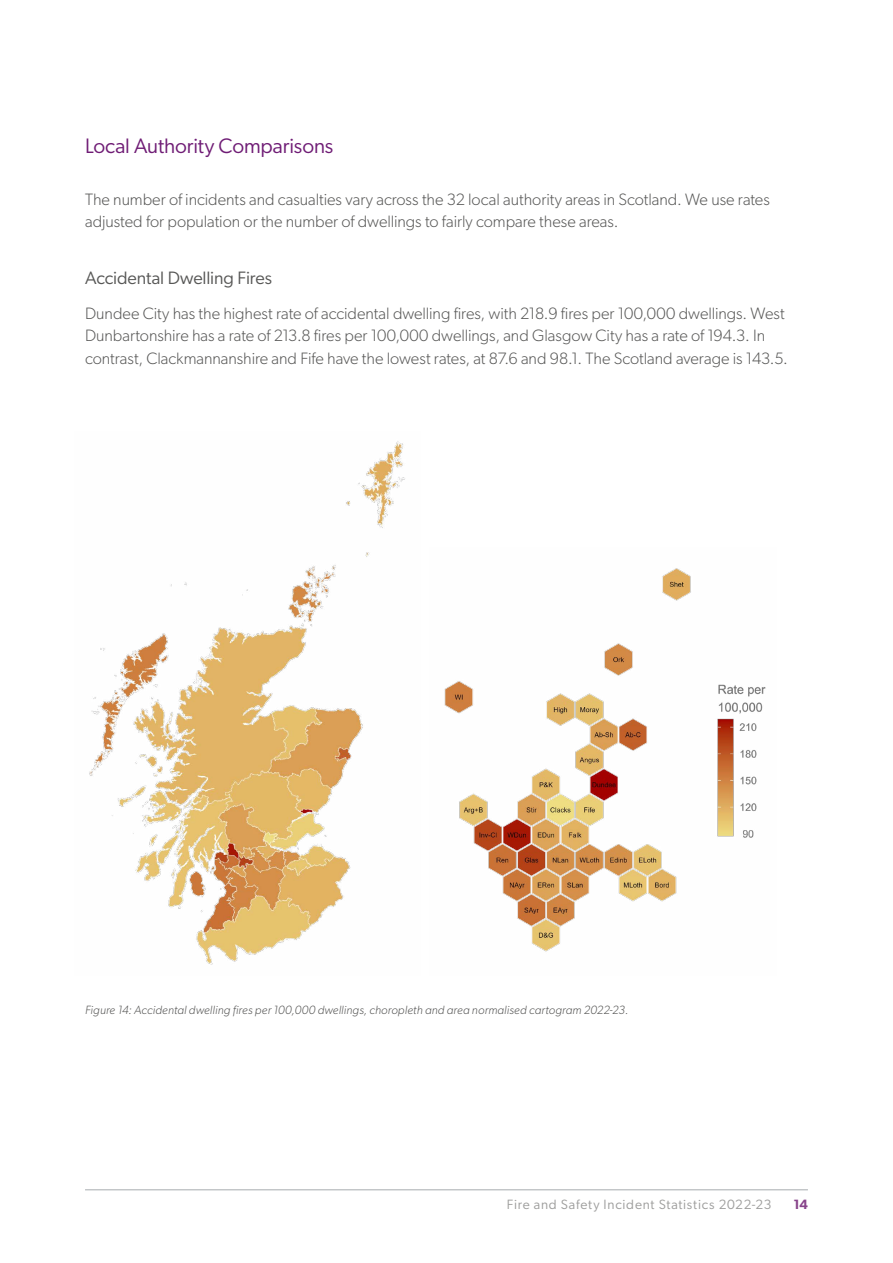
<style>
.page{position:relative;width:893px;height:1263px;background:#fff}
.page>*{position:absolute;margin:0;border:0;box-sizing:border-box;transform-origin:0 0}
.t1{font:21px "Gibson";letter-spacing:-.005em;color:#6f1c75}
.t2{font:18px "Gibson";letter-spacing:-.005em;color:#575756}
.t3{font:300 16.5px/22.5px "Gibson";color:#575756}
.t4{font:13.5px "Gibson";letter-spacing:.055em;color:#9d9d9c}
.t5{font:600 13.5px "Gibson";color:#88458b}
.t6{font:italic 300 12px "Gibson";letter-spacing:.01em;color:#575756}
</style>
<div class="page">
<img style="left:444px;top:568px;width:322px;height:384px">
<img style="left:89px;top:441px;width:316px;height:524px">
<hr style="left:85px;top:1189px;width:723px;height:1px;background:#4c565c">
<p class="t1" style="left:85px;top:133px;width:250px">Local Authority Comparisons</p>
<p class="t3" style="left:85px;top:187px;width:686px">The number of incidents and casualties vary across the 32 local authority areas in Scotland. We use rates adjusted for population or the number of dwellings to fairly compare these areas.</p>
<p class="t2" style="left:85px;top:267px;width:189px">Accidental Dwelling Fires</p>
<p class="t3" style="left:85px;top:302px;width:704px">Dundee City has the highest rate of accidental dwelling fires, with 218.9 fires per 100,000 dwellings. West<br>Dunbartonshire has a rate of 213.8 fires per 100,000 dwellings, and Glasgow City has a rate of 194.3. In contrast, Clackmannanshire and Fife have the lowest rates, at 87.6 and 98.1. The Scotland average is 143.5.</p>
<p class="t6" style="left:85px;top:1002px;width:545px">Figure 14: Accidental dwelling fires per 100,000 dwellings, choropleth and area normalised cartogram 2022-23.</p>
<p class="t4" style="left:507px;top:1196px;width:266px">Fire and Safety Incident Statistics 2022-23</p>
<p class="t5" style="left:794px;top:1196px;width:16px">14</p>
</div>
